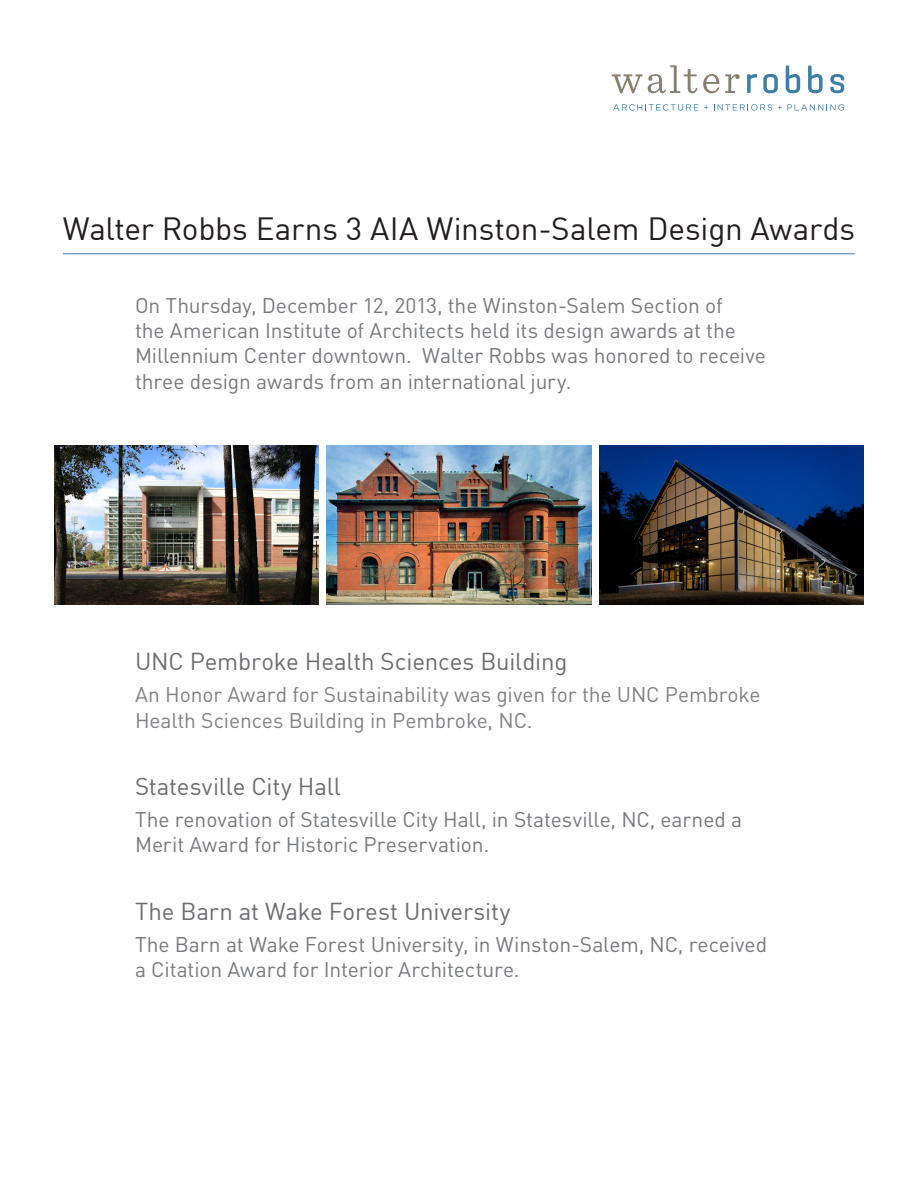
<style>
.page{position:relative;width:918px;height:1188px;background:#fff}
.page>*{position:absolute;margin:0;border:0;box-sizing:border-box;transform-origin:0 0}
.t1{font:31.5px "DIN Offc";letter-spacing:-.005em;color:#231f20}
.t2{font:24px "DIN Offc";letter-spacing:-.005em;color:#6c6d70}
.t3{font:21px/25.2px "DINOT";letter-spacing:-.005em;color:#787a7d}
.t4{font:21px/25.2px "DINOT";letter-spacing:-.005em;color:#808285}
</style>
<div class="page">
<hr style="left:63px;top:253px;width:792px;height:1px;background:#3e7fa6">
<img style="left:54px;top:446px;width:265px;height:158px">
<img style="left:327px;top:446px;width:264px;height:159px">
<img style="left:599px;top:446px;width:265px;height:158px">
<svg style="left:613px;top:104px;width:85px;height:7px"></svg>
<svg style="left:704px;top:105px;width:4px;height:5px"></svg>
<svg style="left:714px;top:104px;width:58px;height:7px"></svg>
<svg style="left:778px;top:104px;width:66px;height:7px"></svg>
<svg style="left:612px;top:65px;width:128px;height:28px"></svg>
<svg style="left:747px;top:74px;width:10px;height:19px"></svg>
<svg style="left:763px;top:74px;width:15px;height:19px"></svg>
<svg style="left:786px;top:66px;width:14px;height:27px"></svg>
<svg style="left:808px;top:66px;width:15px;height:27px"></svg>
<svg style="left:830px;top:74px;width:14px;height:19px"></svg>
<p class="t1" style="left:63px;top:209px;width:794px">Walter Robbs Earns 3 AIA Winston-Salem Design Awards</p>
<p class="t3" style="left:135px;top:293px;width:632px">On Thursday, December 12, 2013, the Winston-Salem Section of<br>the American Institute of Architects held its design awards at the Millennium Center downtown. Walter Robbs was honored to receive three design awards from an international jury.</p>
<p class="t2" style="left:135px;top:647px;width:434px">UNC Pembroke Health Sciences Building</p>
<p class="t4" style="left:135px;top:682px;width:627px">An Honor Award for Sustainability was given for the UNC Pembroke<br>Health Sciences Building in Pembroke, NC.</p>
<p class="t2" style="left:135px;top:771px;width:208px">Statesville City Hall</p>
<p class="t3" style="left:135px;top:806px;width:609px">The renovation of Statesville City Hall, in Statesville, NC, earned a<br>Merit Award for Historic Preservation.</p>
<p class="t2" style="left:135px;top:896px;width:377px">The Barn at Wake Forest University</p>
<p class="t3" style="left:135px;top:931px;width:634px">The Barn at Wake Forest University, in Winston-Salem, NC, received a Citation Award for Interior Architecture.</p>
</div>
